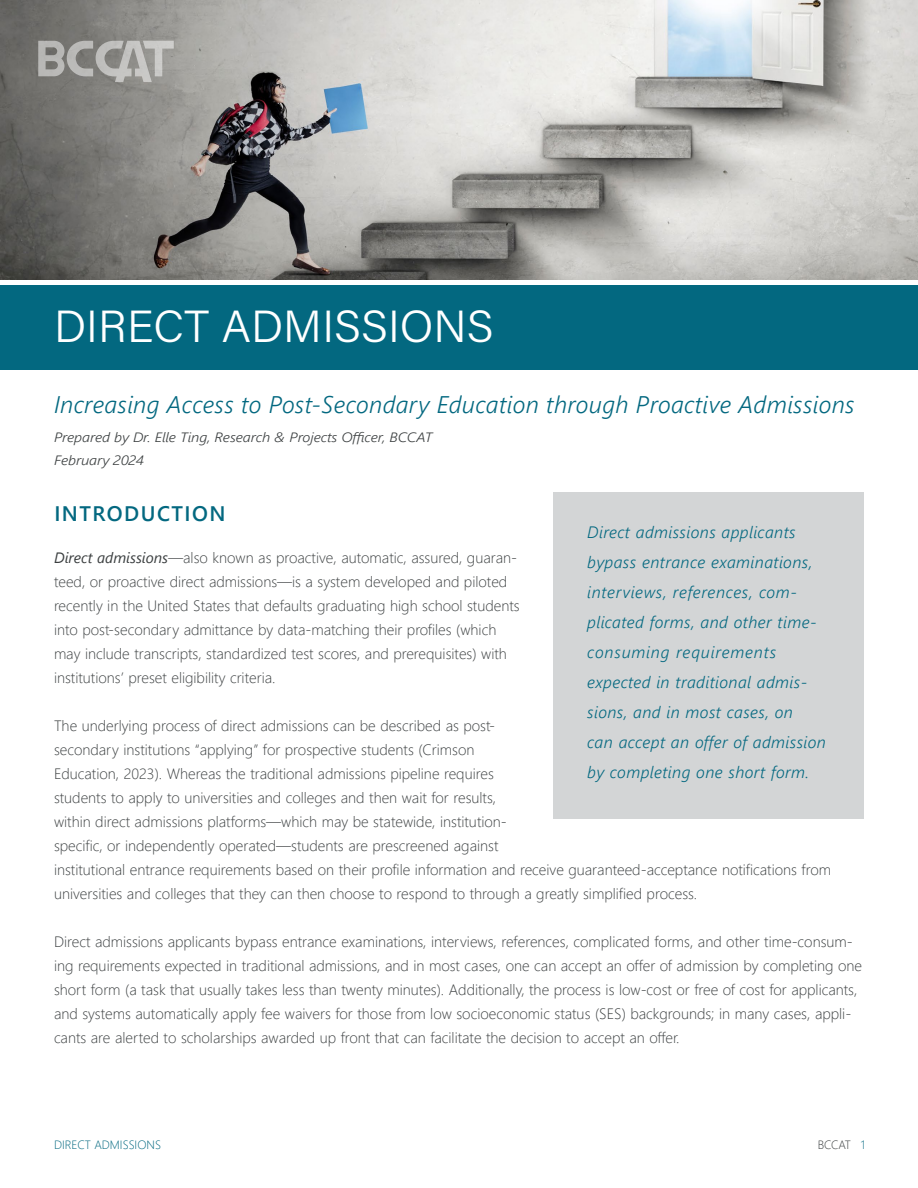
<style>
.page{position:relative;width:918px;height:1188px;background:#fff}
.page>*{position:absolute;margin:0;border:0;box-sizing:border-box;transform-origin:0 0}
.t1{font:300 45px "Acumin Pro";color:#fff}
.t2{font:italic 300 24px "Segoe UI";letter-spacing:.015em;color:#036880}
.t3{font:600 21px "Segoe UI";letter-spacing:.07em;color:#036880}
.t4{font:italic 300 16.5px/30px "Segoe UI";letter-spacing:.025em;color:#036880}
.t5{font:300 15px/24px "Segoe UI";color:#3b3f40}
.t6{font:italic 300 13.5px/22.5px "Segoe UI";letter-spacing:-.005em;color:#3b3f40;scale:1.11 1}
.t7{font:300 12px "Segoe UI";color:#036880}
.t8{font:300 12px "Segoe UI";letter-spacing:-.02em;color:#3b3f40}
.s1{font-weight:400;font-style:italic}
.s2{font-style:italic}
.s3{color:#036880}
</style>
<div class="page">
<div style="left:0;top:285px;width:918px;height:84px;background:#036880"></div>
<img style="left:0;top:0;width:918px;height:279px">
<div style="left:554px;top:492px;width:310px;height:326px;background:#d3d5d6"></div>
<svg style="left:38px;top:41px;width:235px;height:41px;background:#a5a4a1"></svg>
<h1 class="t1" style="left:54px;top:295px;width:441px">DIRECT ADMISSIONS</h1>
<h2 class="t2" style="left:54px;top:382px;width:802px">Increasing Access to Post-Secondary Education through Proactive Admissions</h2>
<p class="t6" style="left:54px;top:424px;width:343px">Prepared by Dr. Elle Ting, Research &amp; Projects Officer, BCCAT<br>February 2024</p>
<h3 class="t3" style="left:54px;top:493px;width:173px">INTRODUCTION</h3>
<p class="t5" style="left:54px;top:544px;width:467px"><span class="s1">Direct admissions</span><span class="s2">—</span>also known as proactive, automatic, assured, guaran&shy;teed, or proactive direct admissions—is a system developed and piloted recently in the United States that defaults graduating high school students into post-secondary admittance by data-matching their profiles (which may include transcripts, standardized test scores, and prerequisites) with institutions’ preset eligibility criteria.</p>
<p class="t5" style="left:54px;top:712px;width:779px">The underlying process of direct admissions can be described as post-<br>secondary institutions “applying” for prospective students (Crimson<br>Education, 2023). Whereas the traditional admissions pipeline requires<br>students to apply to universities and colleges and then wait for results,<br>within direct admissions platforms—which may be statewide, institution-<br>specific, or independently operated—students are prescreened against<br>institutional entrance requirements based on their profile information and receive guaranteed-acceptance notifications from universities and colleges that they can then choose to respond to through a greatly simplified process.</p>
<p class="t5" style="left:54px;top:928px;width:810px">Direct admissions applicants bypass entrance examinations, interviews, references, complicated forms, and other time-consum&shy;ing requirements expected in traditional admissions, and in most cases, one can accept an offer of admission by completing one short form (a task that usually takes less than twenty minutes). Additionally, the process is low-cost or free of cost for applicants, and systems automatically apply fee waivers for those from low socioeconomic status (SES) backgrounds; in many cases, appli&shy;cants are alerted to scholarships awarded up front that can facilitate the decision to accept an offer.</p>
<p class="t4" style="left:587px;top:514px;width:240px">Direct admissions applicants bypass entrance examinations, interviews, references, com&shy;plicated forms, and other time&shy;consuming requirements expected in traditional admis&shy;sions, and in most cases, on<br>can accept an offer of admission by completing one short form.</p>
<p class="t7" style="left:54px;top:1134px;width:108px">DIRECT ADMISSIONS</p>
<p class="t8" style="left:818px;top:1134px;width:49px">BCCAT <span class="s3">1</span></p>
</div>
